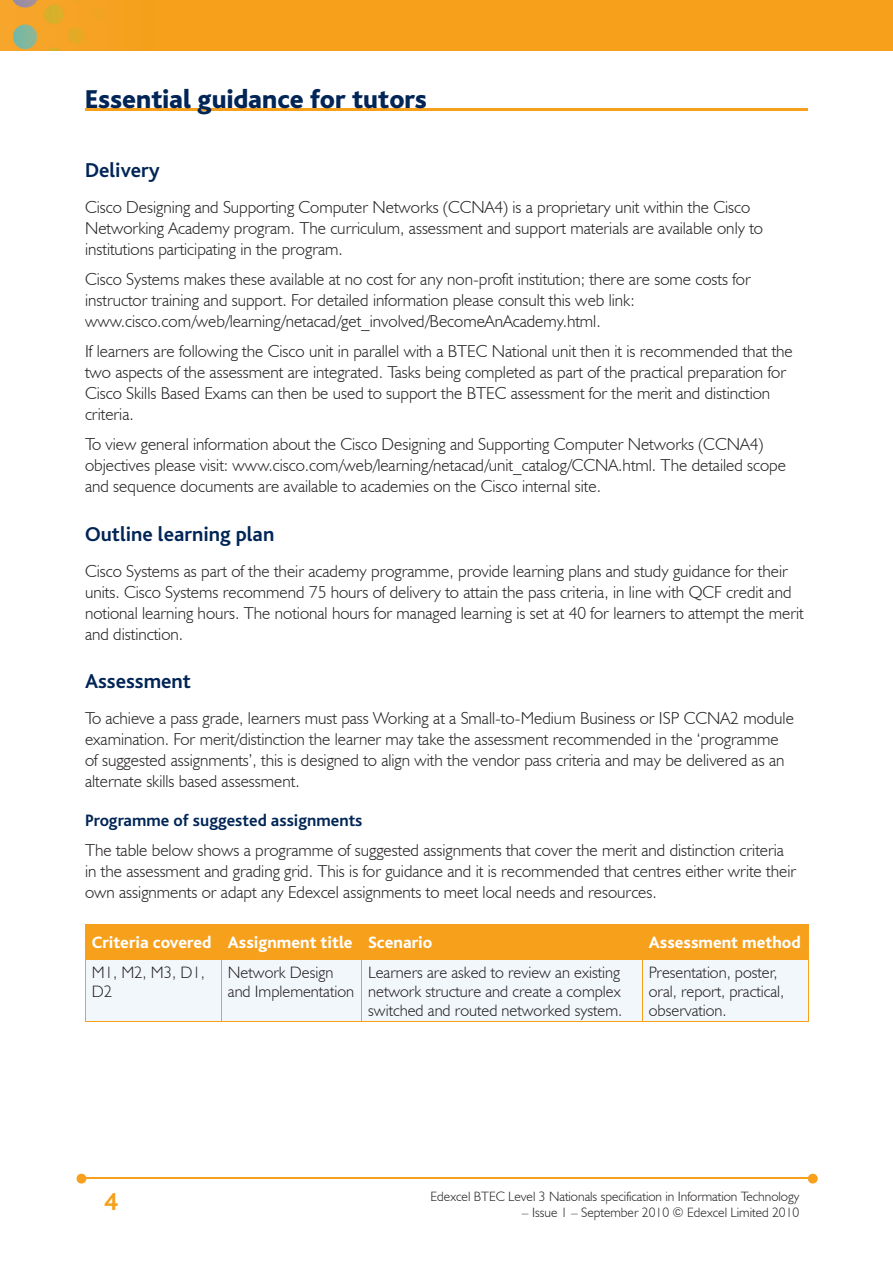
<style>
.page{position:relative;width:893px;height:1263px;background:#fff}
.page>*{position:absolute;margin:0;border:0;box-sizing:border-box;transform-origin:0 0}
.t1{font:800 27px "Bliss";color:#002556}
.t2{font:700 25.5px "Bliss";color:#f6a01b}
.t3{font:700 21px "Bliss";color:#002556}
.t4{font:300 17.25px/21px "Humanist 521 BT";color:#231f20}
.t5{font:800 17.25px "Bliss";color:#fff}
.t6{font:700 17.25px "Bliss";color:#002556}
.t7{font:300 16.5px/18.8px "Humanist 521 BT";color:#231f20}
.t8{font:300 13.5px "Humanist 521 BT";color:#231f20}
</style>
<div class="page">
<img style="left:0;top:0;width:893px;height:51px">
<hr style="left:82px;top:1178px;width:728px;height:1px;background:#f6a01b">
<svg style="left:808px;top:1174px;width:10px;height:9px"></svg>
<svg style="left:77px;top:1174px;width:9px;height:9px"></svg>
<hr style="left:85px;top:108px;width:723px;height:2px;background:#f6a01b">
<div style="left:86px;top:925px;width:722px;height:34px;background:#f6a01b"></div>
<div style="left:86px;top:960px;width:722px;height:61px;background:#f2f7fb"></div>
<hr style="left:85px;top:925px;width:1px;height:34px;background:#f6a01b">
<hr style="left:85px;top:924px;width:136px;height:1px;background:#f6a01b">
<hr style="left:221px;top:925px;width:1px;height:34px;background:#f6a01b">
<hr style="left:221px;top:924px;width:141px;height:1px;background:#f6a01b">
<hr style="left:361px;top:925px;width:1px;height:34px;background:#f6a01b">
<hr style="left:362px;top:924px;width:280px;height:1px;background:#f6a01b">
<hr style="left:642px;top:925px;width:1px;height:34px;background:#f6a01b">
<hr style="left:808px;top:925px;width:1px;height:34px;background:#f6a01b">
<hr style="left:642px;top:924px;width:167px;height:1px;background:#f6a01b">
<hr style="left:221px;top:959px;width:1px;height:62px;background:#f6a01b">
<hr style="left:361px;top:959px;width:1px;height:62px;background:#f6a01b">
<hr style="left:642px;top:959px;width:1px;height:62px;background:#f6a01b">
<hr style="left:85px;top:1021px;width:136px;height:1px;background:#f6a01b">
<hr style="left:221px;top:1021px;width:141px;height:1px;background:#f6a01b">
<hr style="left:362px;top:1021px;width:280px;height:1px;background:#f6a01b">
<hr style="left:642px;top:1021px;width:167px;height:1px;background:#f6a01b">
<hr style="left:85px;top:959px;width:1px;height:62px;background:#f6a01b">
<hr style="left:808px;top:959px;width:1px;height:62px;background:#f6a01b">
<hr style="left:85px;top:959px;width:136px;height:1px;background:#f6a01b">
<hr style="left:221px;top:959px;width:141px;height:1px;background:#f6a01b">
<hr style="left:362px;top:959px;width:280px;height:1px;background:#f6a01b">
<hr style="left:642px;top:959px;width:167px;height:1px;background:#f6a01b">
<h1 class="t1" style="left:85px;top:85px;width:344px">Essential guidance for tutors</h1>
<p class="t3" style="left:85px;top:160px;width:76px">Delivery</p>
<p class="t4" style="left:85px;top:197px;width:679px">Cisco Designing and Supporting Computer Networks (CCNA4) is a proprietary unit within the Cisco<br>Networking Academy program. The curriculum, assessment and support materials are available only to institutions participating in the program.</p>
<p class="t4" style="left:85px;top:269px;width:667px">Cisco Systems makes these available at no cost for any non-profit institution; there are some costs for instructor training and support. For detailed information please consult this web link: www.cisco.com/web/learning/netacad/get_involved/BecomeAnAcademy.html.</p>
<p class="t4" style="left:85px;top:341px;width:709px">If learners are following the Cisco unit in parallel with a BTEC National unit then it is recommended that the two aspects of the assessment are integrated. Tasks being completed as part of the practical preparation for Cisco Skills Based Exams can then be used to support the BTEC assessment for the merit and distinction criteria.</p>
<p class="t4" style="left:85px;top:434px;width:702px">To view general information about the Cisco Designing and Supporting Computer Networks (CCNA4) objectives please visit: www.cisco.com/web/learning/netacad/unit_catalog/CCNA.html. The detailed scope and sequence documents are available to academies on the Cisco internal site.</p>
<p class="t3" style="left:85px;top:523px;width:191px">Outline learning plan</p>
<p class="t4" style="left:85px;top:560px;width:720px">Cisco Systems as part of the their academy programme, provide learning plans and study guidance for their units. Cisco Systems recommend 75 hours of delivery to attain the pass criteria, in line with QCF credit and notional learning hours. The notional hours for managed learning is set at 40 for learners to attempt the merit and distinction.</p>
<p class="t3" style="left:85px;top:670px;width:108px">Assessment</p>
<p class="t4" style="left:85px;top:707px;width:710px">To achieve a pass grade, learners must pass Working at a Small-to-Medium Business or ISP CCNA2 module examination. For merit/distinction the learner may take the assessment recommended in the ‘programme of suggested assignments’, this is designed to align with the vendor pass criteria and may be delivered as an alternate skills based assessment.</p>
<p class="t6" style="left:85px;top:812px;width:279px">Programme of suggested assignments</p>
<p class="t4" style="left:85px;top:839px;width:713px">The table below shows a programme of suggested assignments that cover the merit and distinction criteria in the assessment and grading grid. This is for guidance and it is recommended that centres either write their own assignments or adapt any Edexcel assignments to meet local needs and resources.</p>
<p class="t5" style="left:92px;top:934px;width:342px">Criteria covered Assignment title Scenario</p>
<p class="t5" style="left:649px;top:934px;width:153px">Assessment method</p>
<p class="t7" style="left:92px;top:963px;width:115px">M1, M2, M3, D1,<br>D2</p>
<p class="t7" style="left:228px;top:963px;width:128px">Network Design and Implementation</p>
<p class="t7" style="left:368px;top:963px;width:256px">Learners are asked to review an existing network structure and create a complex switched and routed networked system.</p>
<p class="t7" style="left:649px;top:963px;width:137px">Presentation, poster, oral, report, practical, observation.</p>
<h2 class="t2" style="left:104px;top:1189px;width:15px">4</h2>
<p class="t8" style="left:431px;top:1188px;width:370px">Edexcel BTEC Level 3 Nationals specification in Information Technology</p>
<p class="t8" style="left:522px;top:1204px;width:279px">– Issue 1 – September 2010 © Edexcel Limited 2010</p>
</div>
